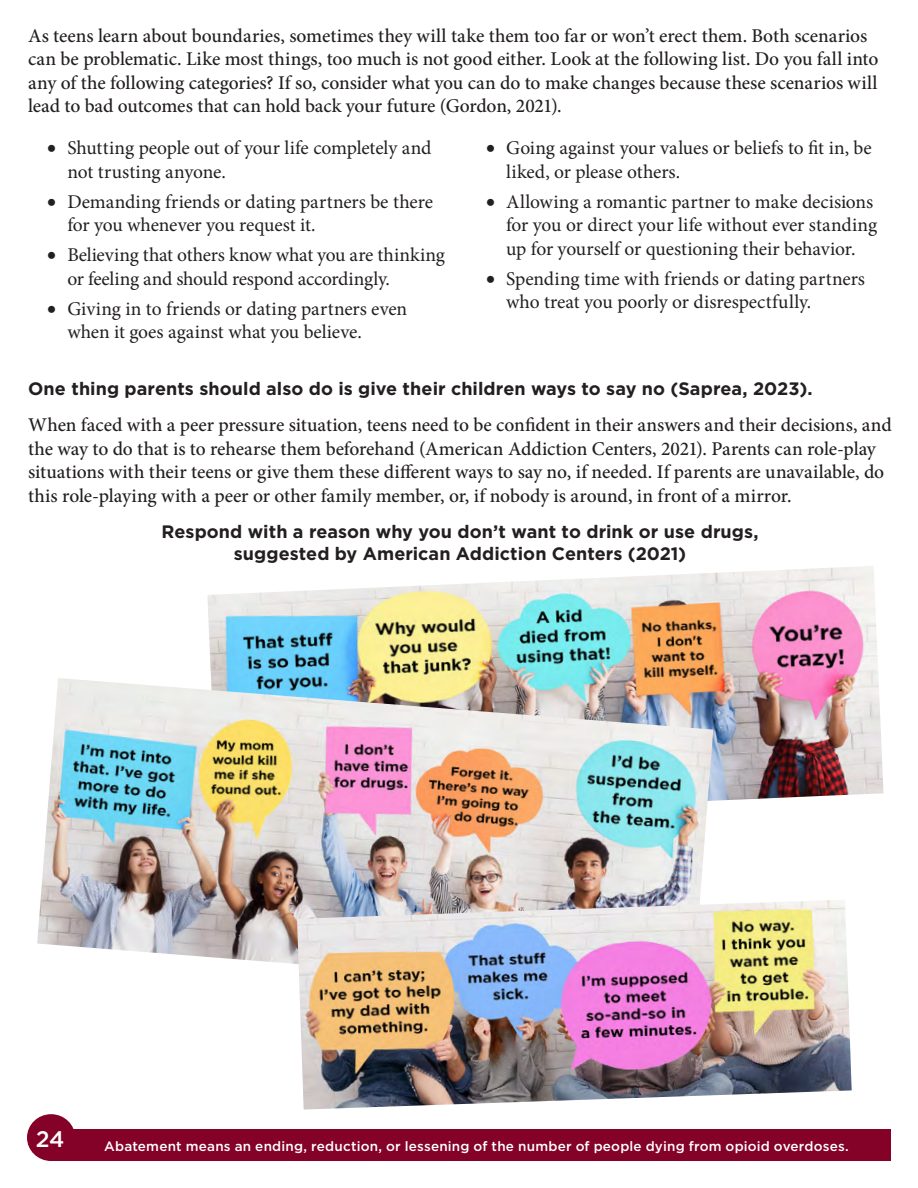
<style>
.page{position:relative;width:918px;height:1188px;background:#fff}
.page>*{position:absolute;margin:0;border:0;box-sizing:border-box;transform-origin:0 0}
.t1{font:500 22.5px "Gotham";color:#fff}
.t2{font:500 19.5px/23.4px "Minion Pro";letter-spacing:-.005em;color:#231f20}
.t3{font:19.5px/23.4px "Minion Pro";letter-spacing:-.005em;color:#231f20}
.t4{font:700 18px/21.6px "Gotham";letter-spacing:.005em;color:#231f20;text-align:center}
.t5{font:500 13.5px "Gotham";letter-spacing:.015em;color:#fff}
</style>
<div class="page">
<div style="left:50px;top:1130px;width:841px;height:31px;background:#840128"></div>
<div style="left:27px;top:1114px;width:48px;height:47px;background:#840128;border-radius:50%"></div>
<img style="left:207px;top:566px;width:677px;height:235px">
<img style="left:37px;top:678px;width:676px;height:286px">
<img style="left:297px;top:900px;width:555px;height:210px">
<p class="t2" style="left:28px;top:24px;width:852px">As teens learn about boundaries, sometimes they will take them too far or won’t erect them. Both scenarios can be problematic. Like most things, too much is not good either. Look at the following list. Do you fall into any of the following categories? If so, consider what you can do to make changes because these scenarios will lead to bad outcomes that can hold back your future (Gordon, 2021).</p>
<p class="t3" style="left:67px;top:137px;width:365px;text-indent:-20px">• Shutting people out of your life completely and not trusting anyone.</p>
<p class="t3" style="left:67px;top:190px;width:367px;text-indent:-20px">• Demanding friends or dating partners be there for you whenever you request it.</p>
<p class="t3" style="left:67px;top:244px;width:379px;text-indent:-20px">• Believing that others know what you are thinking or feeling and should respond accordingly.</p>
<p class="t3" style="left:67px;top:297px;width:341px;text-indent:-20px">• Giving in to friends or dating partners even when it goes against what you believe.</p>
<p class="t3" style="left:506px;top:137px;width:367px;text-indent:-20px">• Going against your values or beliefs to fit in, be liked, or please others.</p>
<p class="t3" style="left:506px;top:190px;width:372px;text-indent:-20px">• Allowing a romantic partner to make decisions for you or direct your life without ever standing up for yourself or questioning their behavior.</p>
<p class="t3" style="left:506px;top:267px;width:360px;text-indent:-20px">• Spending time with friends or dating partners who treat you poorly or disrespectfully.</p>
<h4 class="t4" style="left:28px;top:377px;width:786px">One thing parents should also do is give their children ways to say no (Saprea, 2023).</h4>
<p class="t2" style="left:28px;top:414px;width:865px">When faced with a peer pressure situation, teens need to be confident in their answers and their decisions, and the way to do that is to rehearse them beforehand (American Addiction Centers, 2021). Parents can role-play situations with their teens or give them these different ways to say no, if needed. If parents are unavailable, do this role-playing with a peer or other family member, or, if nobody is around, in front of a mirror.</p>
<h4 class="t4" style="left:162px;top:521px;width:598px">Respond with a reason why you don’t want to drink or use drugs, suggested by American Addiction Centers (2021)</h4>
<p class="t1" style="left:36px;top:1124px;width:30px">24</p>
<p class="t5" style="left:104px;top:1137px;width:746px">Abatement means an ending, reduction, or lessening of the number of people dying from opioid overdoses.</p>
</div>
